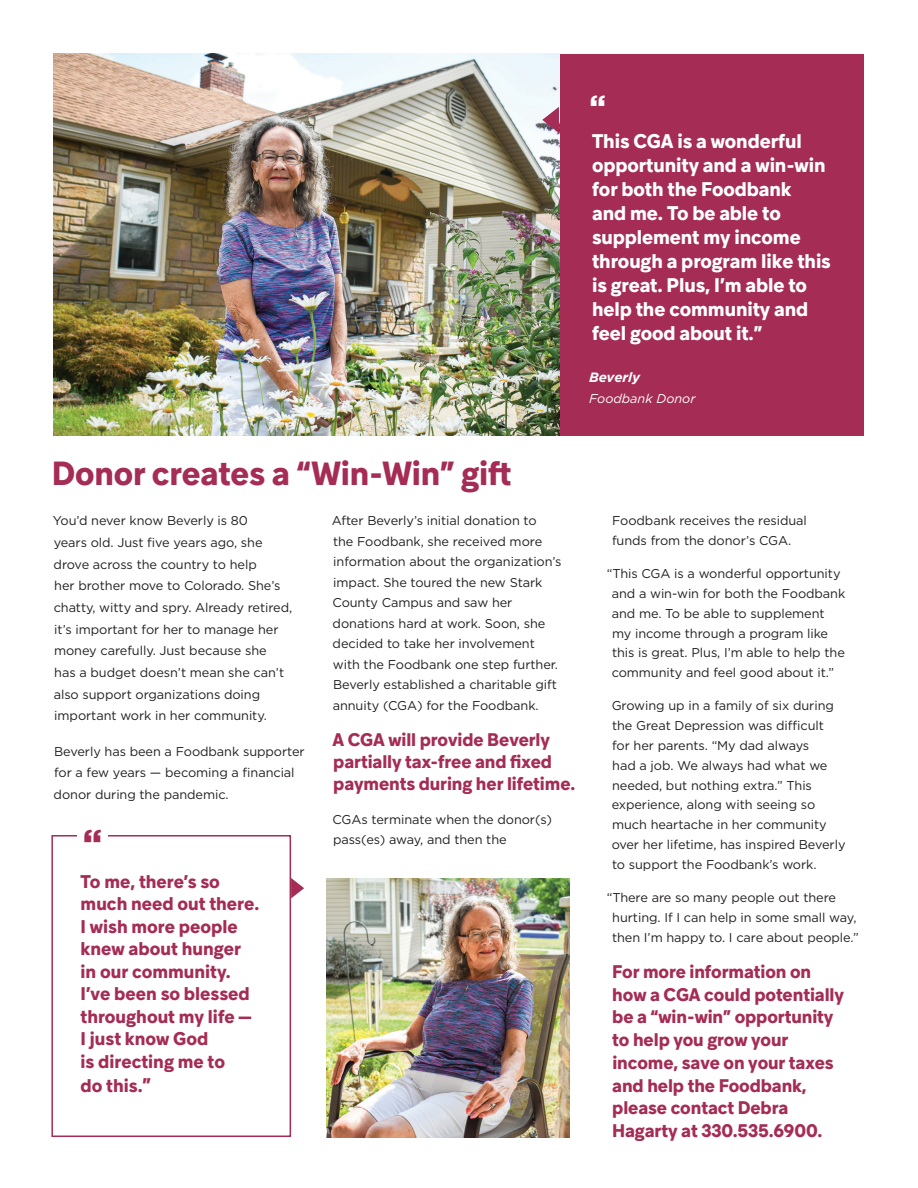
<style>
.page{position:relative;width:918px;height:1188px;background:#fff}
.page>*{position:absolute;margin:0;border:0;box-sizing:border-box;transform-origin:0 0}
.t1{font:900 34.5px "Gotham";color:#a42c55}
.t2{font:700 33px "Guillon";letter-spacing:-.005em;color:#a42c55}
.t3{font:900 29.1px "Gotham";color:#fff}
.t4{font:700 19.5px/24px "Guillon";letter-spacing:-.005em;color:#fff}
.t5{font:700 18.15px/22.6px "Guillon";color:#a42c55}
.t6{font:700 18px/22.8px "Guillon";letter-spacing:-.005em;color:#a42c55}
.t7{font:italic 700 13.5px "Gotham";color:#fff}
.t8{font:12.75px/19.8px "Gotham";letter-spacing:-.005em;color:#231f20}
.t9{font:italic 12.75px "Gotham";color:#fff}
.s1{font-size:19.5px}
</style>
<div class="page">
<div style="left:54px;top:54px;width:810px;height:381px;background:#a42c55"></div>
<img style="left:54px;top:54px;width:505px;height:381px">
<svg style="left:542px;top:107px;width:17px;height:26px"></svg>
<div style="left:51px;top:835px;width:240px;height:302px;border:2px solid #a42c55"></div>
<div style="left:78px;top:826px;width:30px;height:36px;background:#fff"></div>
<svg style="left:291px;top:878px;width:13px;height:20px"></svg>
<img style="left:327px;top:878px;width:242px;height:259px">
<p class="t3" style="left:590px;top:85px;width:17px">“</p>
<p class="t4" style="left:592px;top:128px;width:240px">This CGA is a wonderful opportunity and a win-win for both the Foodbank<br>and me. To be able to supplement my income through a program like this is great. Plus, I’m able to help the community and feel good about it.”</p>
<p class="t7" style="left:589px;top:368px;width:53px">Beverly</p>
<p class="t9" style="left:589px;top:390px;width:108px">Foodbank Donor</p>
<p class="t2" style="left:52px;top:452px;width:461px">Donor creates a “Win-Win” gift</p>
<p class="t8" style="left:53px;top:510px;width:241px;line-height:21.8px">You’d never know Beverly is 80<br>years old. Just five years ago, she drove across the country to help<br>her brother move to Colorado. She’s chatty, witty and spry. Already retired, it’s important for her to manage her money carefully. Just because she<br>has a budget doesn’t mean she can’t also support organizations doing important work in her community.</p>
<p class="t8" style="left:54px;top:740px;width:253px;line-height:21.8px">Beverly has been a Foodbank supporter for a few years — becoming a financial donor during the pandemic.</p>
<p class="t1" style="left:83px;top:818px;width:20px">“</p>
<p class="t5" style="left:81px;top:869px;width:180px">To me, there’s so much need out there.<br>I wish more people knew about hunger in our community.<br>I’ve been so blessed throughout my life —<br>I just know God<br>is directing me to<br>do this.<span class="s1">”</span></p>
<p class="t8" style="left:332px;top:510px;width:231px;line-height:20.5px">After Beverly’s initial donation to<br>the Foodbank, she received more information about the organization’s impact. She toured the new Stark County Campus and saw her donations hard at work. Soon, she decided to take her involvement with the Foodbank one step further.<br>Beverly established a charitable gift annuity (CGA) for the Foodbank.</p>
<p class="t6" style="left:332px;top:728px;width:244px;line-height:22px">A CGA will provide Beverly partially tax-free and fixed payments during her lifetime.</p>
<p class="t8" style="left:332px;top:809px;width:221px;line-height:20.5px">CGAs terminate when the donor(s) pass(es) away, and then the</p>
<p class="t8" style="left:612px;top:511px;width:196px">Foodbank receives the residual funds from the donor’s CGA.</p>
<p class="t8" style="left:612px;top:564px;width:235px;text-indent:-5px">“This CGA is a wonderful opportunity and a win-win for both the Foodbank and me. To be able to supplement my income through a program like this is great. Plus, I’m able to help the community and feel good about it.”</p>
<p class="t8" style="left:612px;top:696px;width:235px">Growing up in a family of six during the Great Depression was difficult<br>for her parents. “My dad always<br>had a job. We always had what we needed, but nothing extra.” This experience, along with seeing so much heartache in her community over her lifetime, has inspired Beverly to support the Foodbank’s work.</p>
<p class="t8" style="left:612px;top:887px;width:248px;text-indent:-5px">“There are so many people out there hurting. If I can help in some small way, then I’m happy to. I care about people.”</p>
<p class="t6" style="left:612px;top:960px;width:233px">For more information on how a CGA could potentially be a “win-win” opportunity to help you grow your income, save on your taxes and help the Foodbank, please contact Debra<br>Hagarty at 330.535.6900.</p>
</div>
